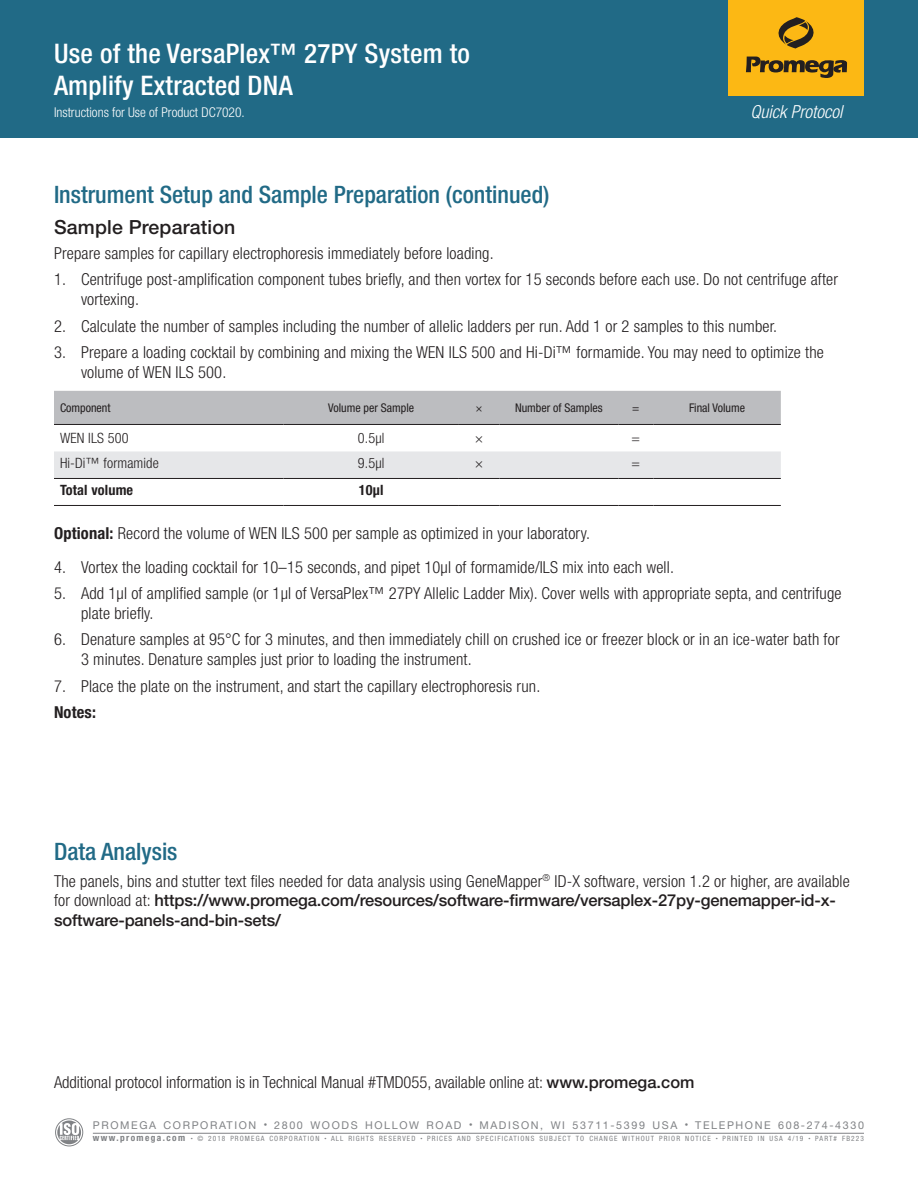
<style>
.page{position:relative;width:918px;height:1188px;background:#fff}
.page>*{position:absolute;margin:0;border:0;box-sizing:border-box;transform-origin:0 0}
.t1{font:500 condensed 27px/32.4px "Helvetica Neue";letter-spacing:.01em;color:#fff}
.Heading_1{font:500 condensed 24px "Helvetica Neue";color:#216a86}
.Heading_2{font:500 19.5px "Helvetica Neue";letter-spacing:.01em;color:#231f20}
.t2{font:italic 300 condensed 18px "Helvetica Neue";color:#fff}
.Protocols{font:300 condensed 16.5px/19.8px "Helvetica Neue";letter-spacing:.01em;color:#231f20}
.Body_Copy{font:300 condensed 16.5px "Helvetica Neue LT Std";letter-spacing:.01em;color:#231f20}
.Body_Copy-2{font:700 condensed 16.5px "Helvetica Neue LT Std";letter-spacing:.01em;color:#231f20}
.Table_Body{font:300 condensed 14.25px "Helvetica Neue LT Std";letter-spacing:.01em;color:#231f20}
.Table_Body_Centered{font:300 condensed 14.25px "Helvetica Neue LT Std";letter-spacing:.01em;color:#231f20}
.Table_Body-2{font:700 condensed 14.25px "Helvetica Neue LT Std";letter-spacing:.01em;color:#231f20}
.Table_Body_Centered-2{font:700 condensed 14.25px "Helvetica Neue LT Std";color:#231f20}
.t3{font:300 condensed 13.5px "Helvetica Neue";color:#fff}
.Table_Header_Centere{font:condensed 12px "Helvetica Neue LT Std";color:#231f20}
.Table_Headers{font:condensed 12px "Helvetica Neue LT Std";color:#231f20}
.t4{font:10.8px "Helvetica Neue";letter-spacing:.15em;color:#808285}
.t5{font:700 condensed 9.3px "Helvetica Neue";letter-spacing:.15em;color:#808285}
.t6{font:condensed 7.35px "Helvetica Neue";letter-spacing:.15em;color:#808285}
.s1{font-weight:700}
.s2{font-weight:500;font-stretch:normal}
.s3{font-size:4.2px}
</style>
<div class="page">
<div style="left:0;top:0;width:918px;height:138px;background:#216a86"></div>
<div style="left:729px;top:0;width:135px;height:95px;background:#fcb814"></div>
<svg style="left:778px;top:17px;width:36px;height:32px"></svg>
<svg style="left:746px;top:57px;width:101px;height:21px"></svg>
<hr style="left:93px;top:1133px;width:771px;height:1px;background:#808285">
<div style="left:55px;top:1118px;width:28px;height:28px;border:1px solid #808285;border-radius:50%"></div>
<svg style="left:57px;top:1120px;width:24px;height:24px"></svg>
<div style="left:54px;top:391px;width:727px;height:33px;background:#bcbdc0"></div>
<div style="left:54px;top:451px;width:727px;height:27px;background:#e6e7e9"></div>
<hr style="left:54px;top:424px;width:230px;height:1px;background:#231f20">
<hr style="left:284px;top:424px;width:175px;height:1px;background:#231f20">
<hr style="left:459px;top:424px;width:40px;height:1px;background:#231f20">
<hr style="left:500px;top:424px;width:118px;height:1px;background:#231f20">
<hr style="left:618px;top:424px;width:35px;height:1px;background:#231f20">
<hr style="left:653px;top:424px;width:128px;height:1px;background:#231f20">
<hr style="left:54px;top:505px;width:230px;height:1px;background:#231f20">
<hr style="left:284px;top:505px;width:175px;height:1px;background:#231f20">
<hr style="left:459px;top:505px;width:40px;height:1px;background:#231f20">
<hr style="left:500px;top:505px;width:118px;height:1px;background:#231f20">
<hr style="left:618px;top:505px;width:35px;height:1px;background:#231f20">
<hr style="left:653px;top:505px;width:128px;height:1px;background:#231f20">
<hr style="left:54px;top:478px;width:230px;height:1px;background:#231f20">
<hr style="left:284px;top:478px;width:175px;height:1px;background:#231f20">
<hr style="left:459px;top:478px;width:40px;height:1px;background:#231f20">
<hr style="left:500px;top:478px;width:118px;height:1px;background:#231f20">
<hr style="left:618px;top:478px;width:35px;height:1px;background:#231f20">
<hr style="left:653px;top:478px;width:128px;height:1px;background:#231f20">
<h1 class="t1" style="left:54px;top:37px;width:418px">Use of the VersaPlex™ 27PY System to<br>Amplify Extracted DNA</h1>
<p class="t3" style="left:54px;top:104px;width:192px">Instructions for Use of Product DC7020.</p>
<p class="t2" style="left:751px;top:101px;width:93px">Quick Protocol</p>
<p class="Heading_1" style="left:54px;top:181px;width:497px">Instrument Setup and Sample Preparation (continued)</p>
<p class="Heading_2" style="left:54px;top:215px;width:183px">Sample Preparation</p>
<p class="Protocols" style="left:54px;top:243px;width:441px">Prepare samples for capillary electrophoresis immediately before loading.</p>
<p class="Protocols" style="left:81px;top:270px;width:759px;text-indent:-27px">1. Centrifuge post-amplification component tubes briefly, and then vortex for 15 seconds before each use. Do not centrifuge after vortexing.</p>
<p class="Protocols" style="left:54px;top:316px;width:725px">2. Calculate the number of samples including the number of allelic ladders per run. Add 1 or 2 samples to this number.</p>
<p class="Protocols" style="left:81px;top:342px;width:744px;text-indent:-27px">3. Prepare a loading cocktail by combining and mixing the WEN ILS 500 and Hi-Di™ formamide. You may need to optimize the volume of WEN ILS 500.</p>
<p class="Table_Headers" style="left:60px;top:401px;width:52px">Component</p>
<p class="Table_Header_Centere" style="left:328px;top:401px;width:88px">Volume per Sample</p>
<p class="Table_Header_Centere" style="left:476px;top:401px;width:9px">×</p>
<p class="Table_Header_Centere" style="left:515px;top:401px;width:89px">Number of Samples</p>
<p class="Table_Header_Centere" style="left:632px;top:401px;width:9px">=</p>
<p class="Table_Header_Centere" style="left:689px;top:401px;width:57px">Final Volume</p>
<p class="Table_Body" style="left:60px;top:430px;width:70px">WEN ILS 500</p>
<p class="Table_Body_Centered" style="left:358px;top:430px;width:28px">0.5μl</p>
<p class="Table_Body_Centered" style="left:475px;top:430px;width:10px">×</p>
<p class="Table_Body_Centered" style="left:632px;top:430px;width:10px">=</p>
<p class="Table_Body" style="left:60px;top:454px;width:100px">Hi-Di™ formamide</p>
<p class="Table_Body_Centered" style="left:358px;top:454px;width:28px">9.5μl</p>
<p class="Table_Body_Centered" style="left:475px;top:454px;width:10px">×</p>
<p class="Table_Body_Centered" style="left:632px;top:454px;width:10px">=</p>
<p class="Table_Body-2" style="left:60px;top:481px;width:75px">Total volume</p>
<p class="Table_Body_Centered-2" style="left:359px;top:481px;width:26px">10μl</p>
<p class="Body_Copy" style="left:54px;top:524px;width:538px"><span class="s1">Optional:</span> Record the volume of WEN ILS 500 per sample as optimized in your laboratory.</p>
<p class="Protocols" style="left:54px;top:557px;width:621px">4. Vortex the loading cocktail for 10–15 seconds, and pipet 10µl of formamide/ILS mix into each well.</p>
<p class="Protocols" style="left:81px;top:583px;width:762px;text-indent:-27px">5. Add 1μl of amplified sample (or 1μl of VersaPlex™ 27PY Allelic Ladder Mix). Cover wells with appropriate septa, and centrifuge plate briefly.</p>
<p class="Protocols" style="left:81px;top:630px;width:760px;text-indent:-27px">6. Denature samples at 95°C for 3 minutes, and then immediately chill on crushed ice or freezer block or in an ice-water bath for<br>3 minutes. Denature samples just prior to loading the instrument.</p>
<p class="Protocols" style="left:54px;top:676px;width:488px">7. Place the plate on the instrument, and start the capillary electrophoresis run.</p>
<p class="Body_Copy-2" style="left:54px;top:703px;width:44px">Notes:</p>
<p class="Heading_1" style="left:54px;top:837px;width:125px">Data Analysis</p>
<p class="Protocols" style="left:54px;top:871px;width:797px">The panels, bins and stutter text files needed for data analysis using GeneMapper<sup>®</sup> ID-X software, version 1.2 or higher, are available for download at: <span class="s2">https://www.promega.com/resources/software-firmware/versaplex-27py-genemapper-id-x&shy;software-panels-and-bin-sets/</span></p>
<p class="Protocols" style="left:54px;top:1072px;width:642px">Additional protocol information is in Technical Manual #TMD055, available online at: <span class="s2">www.promega.com</span></p>
<p class="t4" style="left:93px;top:1119px;width:773px">PROMEGA CORPORATION <sup>•</sup> 2800 WOODS HOLLOW ROAD <sup>•</sup> MADISON, WI 53711-5399 USA <sup>•</sup> TELEPHONE 608-274-4330</p>
<p class="t5" style="left:93px;top:1133px;width:94px">www.promega.com</p>
<p class="t6" style="left:191px;top:1135px;width:675px"><span class="s3">•</span> © 2018 PROMEGA CORPORATION <span class="s3">•</span> ALL RIGHTS RESERVED <span class="s3">•</span> PRICES AND SPECIFICATIONS SUBJECT TO CHANGE WITHOUT PRIOR NOTICE <span class="s3">•</span> PRINTED IN USA 4/19 <span class="s3">•</span> PART# FB223</p>
</div>
